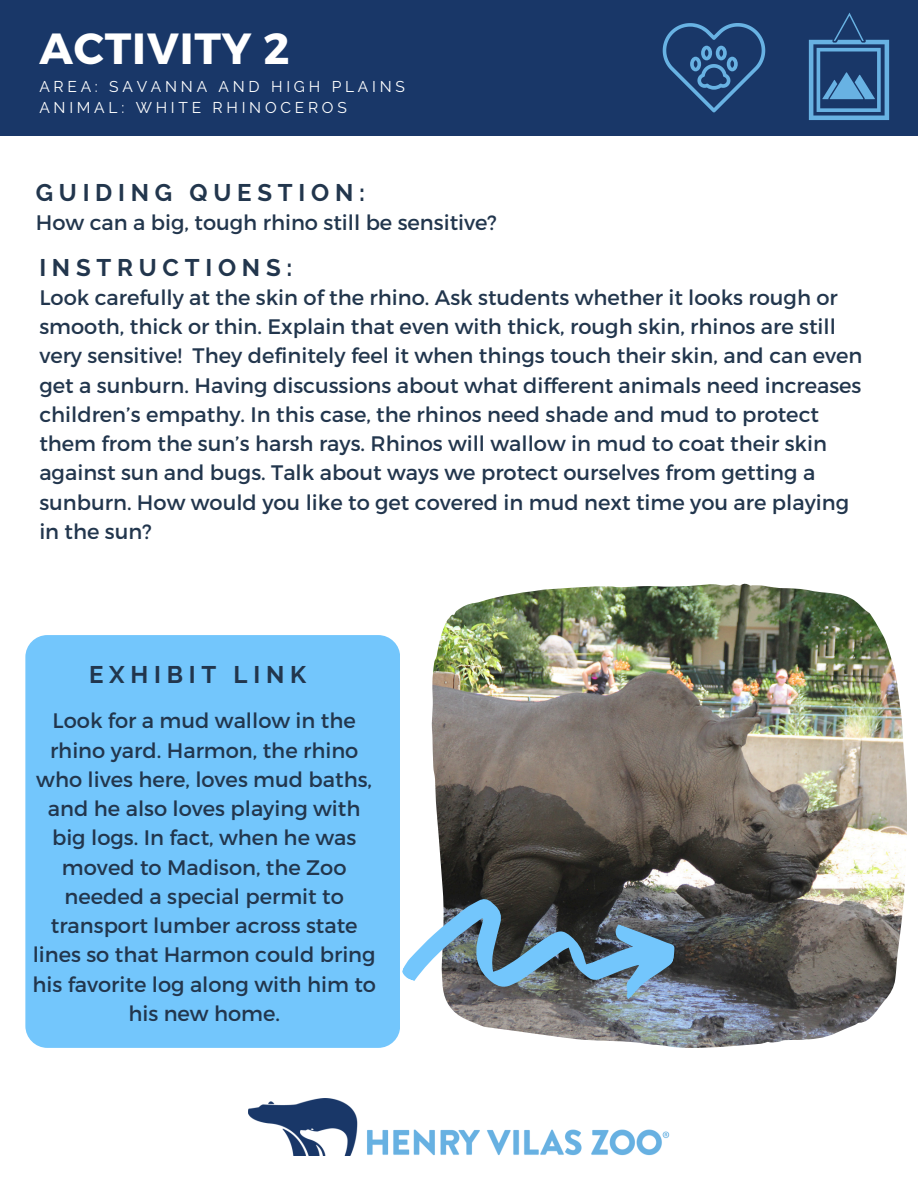
<style>
.page{position:relative;width:918px;height:1188px;background:#fff}
.page>*{position:absolute;margin:0;border:0;box-sizing:border-box;transform-origin:0 0}
.t1{font:700 43.65px "Montserrat";letter-spacing:.02em;color:#fff}
.t2{font:700 24px "Raleway";letter-spacing:.24em;color:#22364d}
.t3{font:21px/29.2px "Montserrat";color:#22364d}
.t4{font:15.6px "Raleway";letter-spacing:.24em;color:#fff}
</style>
<div class="page">
<div style="left:0;top:0;width:918px;height:135px;background:#193768"></div>
<img style="left:249px;top:1099px;width:420px;height:57px">
<svg style="left:663px;top:23px;width:102px;height:89px"></svg>
<img style="left:432px;top:584px;width:475px;height:464px">
<div style="left:25px;top:635px;width:375px;height:413px;background:#73c6fc;border-radius:22px"></div>
<svg style="left:809px;top:13px;width:80px;height:107px"></svg>
<img style="left:402px;top:864px;width:277px;height:184px">
<h1 class="t1" style="left:39px;top:20px;width:252px">ACTIVITY 2</h1>
<h3 class="t4" style="left:39px;top:77px;width:367px">AREA: SAVANNA AND HIGH PLAINS</h3>
<h2 class="t4" style="left:39px;top:98px;width:309px">ANIMAL: WHITE RHINOCEROS</h2>
<h3 class="t2" style="left:36px;top:179px;width:331px">GUIDING QUESTION:</h3>
<p class="t3" style="left:36px;top:206px;width:463px">How can a big, tough rhino still be sensitive?</p>
<h2 class="t2" style="left:39px;top:254px;width:255px">INSTRUCTIONS:</h2>
<p class="t3" style="left:39px;top:282px;width:825px">Look carefully at the skin of the rhino. Ask students whether it looks rough or smooth, thick or thin. Explain that even with thick, rough skin, rhinos are still very sensitive! They definitely feel it when things touch their skin, and can even get a sunburn. Having discussions about what different animals need increases children’s empathy. In this case, the rhinos need shade and mud to protect them from the sun’s harsh rays. Rhinos will wallow in mud to coat their skin against sun and bugs. Talk about ways we protect ourselves from getting a sunburn. How would you like to get covered in mud next time you are playing in the sun?</p>
<h2 class="t2" style="left:89px;top:660px;width:219px">EXHIBIT LINK</h2>
<p class="t3" style="left:32px;top:705px;width:345px;text-align:center">Look for a mud wallow in the rhino yard. Harmon, the rhino who lives here, loves mud baths, and he also loves playing with big logs. In fact, when he was moved to Madison, the Zoo needed a special permit to transport lumber across state lines so that Harmon could bring his favorite log along with him to his new home.</p>
</div>
